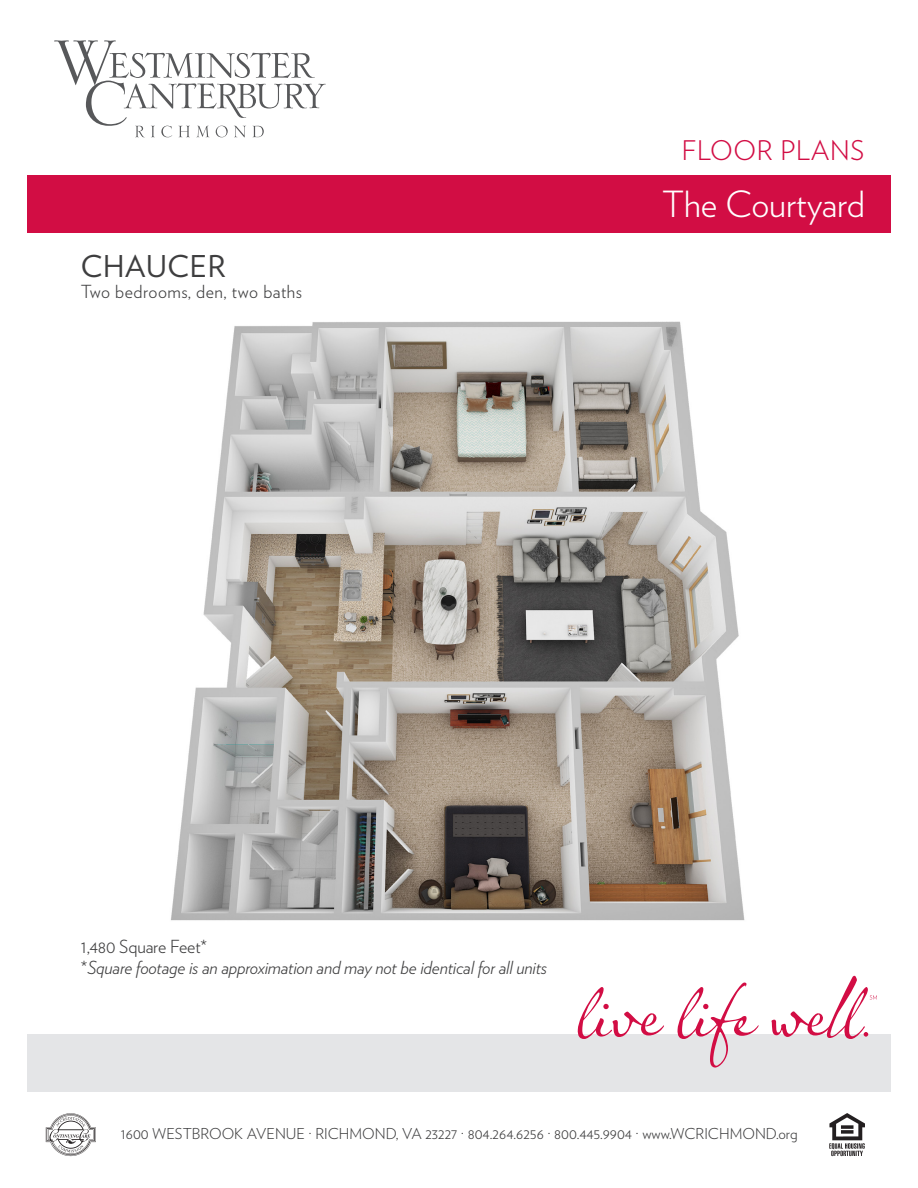
<style>
.page{position:relative;width:918px;height:1188px;background:#fff}
.page>*{position:absolute;margin:0;border:0;box-sizing:border-box;transform-origin:0 0}
.t1{font:300 36px "Verlag";letter-spacing:-.005em;color:#fff}
.t2{font:30px "Verlag";letter-spacing:.025em;color:#3e3e3f}
.t3{font:300 27px "Verlag";letter-spacing:.025em;color:#d20d44}
.t4{font:italic 300 18px "Verlag";letter-spacing:-.01em;color:#3e3e3f}
.t5{font:300 18px "Verlag";letter-spacing:.025em;color:#3e3e3f}
.t6{font:300 18px "Verlag";letter-spacing:-.01em;color:#3e3e3f}
.t7{font:300 15px "Verlag";color:#3e3e3f}
.s1{font-style:normal}
</style>
<div class="page">
<svg style="left:54px;top:40px;width:272px;height:97px"></svg>
<img style="left:45px;top:1113px;width:51px;height:43px">
<img style="left:830px;top:1114px;width:34px;height:42px">
<div style="left:27px;top:1035px;width:864px;height:57px;background:#e4e5e7"></div>
<div style="left:27px;top:176px;width:864px;height:57px;background:#d20d44"></div>
<svg style="left:577px;top:987px;width:87px;height:52px"></svg>
<svg style="left:677px;top:982px;width:82px;height:86px"></svg>
<svg style="left:771px;top:976px;width:106px;height:63px"></svg>
<img style="left:171px;top:321px;width:574px;height:600px">
<p class="t2" style="left:81px;top:244px;width:146px">CHAUCER</p>
<p class="t5" style="left:81px;top:279px;width:223px">Two bedrooms, den, two baths</p>
<h3 class="t3" style="left:682px;top:131px;width:184px">FLOOR PLANS</h3>
<h1 class="t1" style="left:662px;top:177px;width:205px">The Courtyard</h1>
<p class="t6" style="left:81px;top:934px;width:128px">1,480 Square Feet*</p>
<p class="t4" style="left:81px;top:954px;width:468px"><span class="s1">*</span>Square footage is an approximation and may not be identical for all units</p>
<p class="t7" style="left:121px;top:1123px;width:678px">1600 WESTBROOK AVENUE · RICHMOND, VA 23227 · 804.264.6256 · 800.445.9904 · www.WCRICHMOND.org</p>
</div>
